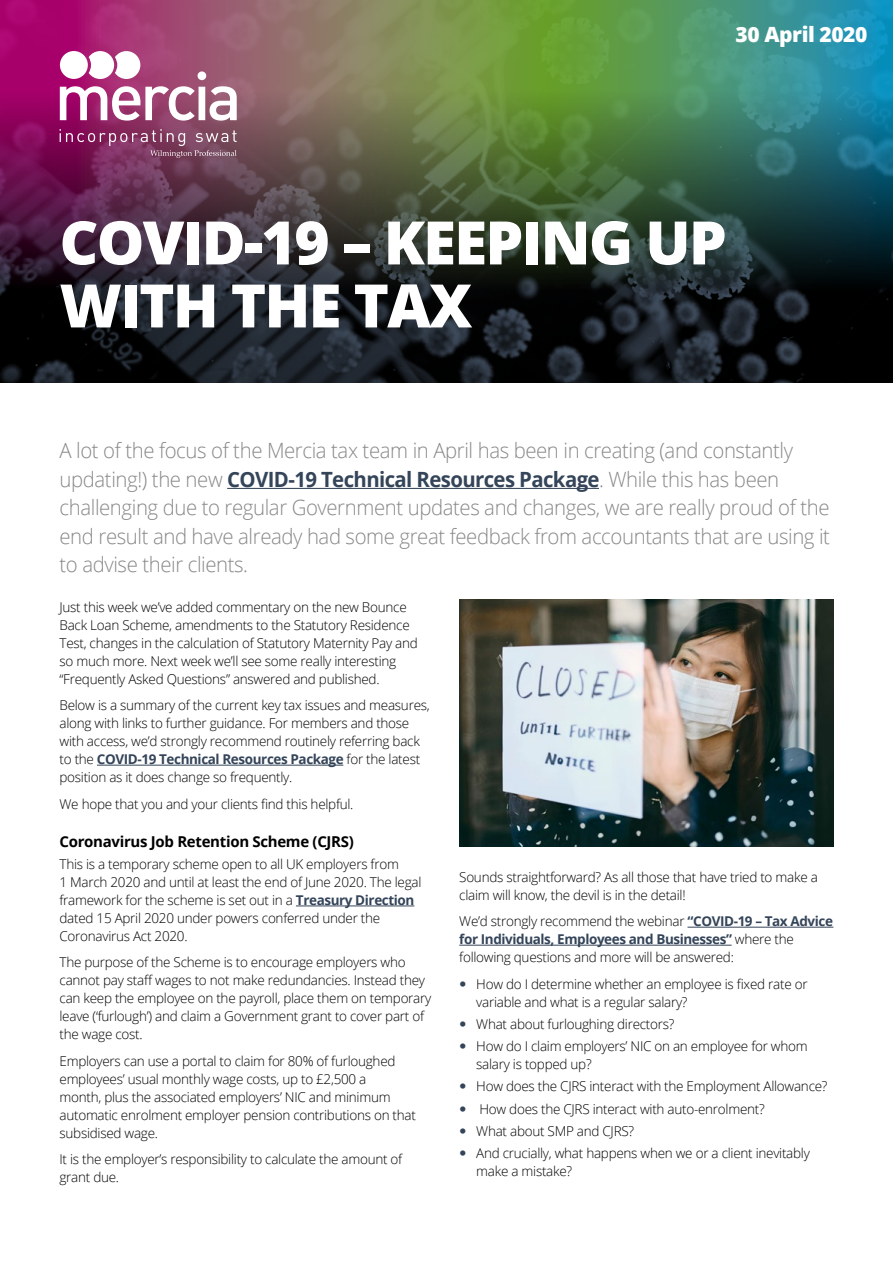
<style>
.page{position:relative;width:893px;height:1263px;background:#fff}
.page>*{position:absolute;margin:0;border:0;box-sizing:border-box;transform-origin:0 0}
.t1{font:800 60px/63px "Open Sans";letter-spacing:-.03em;color:#fff}
.t2{font:300 21px/28.5px "Open Sans";letter-spacing:-.02em;color:#878787}
.t3{font:800 21px "Open Sans";letter-spacing:-.02em;color:#fff}
.t4{font:700 15px "Open Sans";letter-spacing:-.02em;color:#000}
.t5{font:300 13.5px/18px "Open Sans";letter-spacing:-.02em;color:#000}
.s1{font-weight:700;color:#344459}
</style>
<div class="page">
<svg style="left:0;top:327px;width:893px;height:56px;background:#11151a"></svg>
<img style="left:0;top:0;width:893px;height:327px">
<svg style="left:60px;top:51px;width:177px;height:70px"></svg>
<div style="left:60px;top:51px;width:28px;height:28px;background:#fff;border-radius:50%"></div>
<svg style="left:60px;top:129px;width:177px;height:29px;background:#8b466d"></svg>
<hr style="left:227px;top:488px;width:372px;height:1px;background:#344459">
<hr style="left:97px;top:765px;width:246px;height:1px;background:#344459">
<hr style="left:296px;top:905px;width:118px;height:1px;background:#344459">
<hr style="left:687px;top:927px;width:146px;height:1px;background:#344459">
<hr style="left:459px;top:945px;width:273px;height:1px;background:#344459">
<img style="left:459px;top:600px;width:374px;height:246px">
<h2 class="t3" style="left:735px;top:18px;width:133px">30 April 2020</h2>
<h1 class="t1" style="left:60px;top:208px;width:669px">COVID-19 – KEEPING UP<br>WITH THE TAX</h1>
<p class="t2" style="left:60px;top:436px;width:772px">A lot of the focus of the Mercia tax team in April has been in creating (and constantly updating!) the new <span class="s1">COVID-19 Technical Resources Package</span>. While this has been challenging due to regular Government updates and changes, we are really proud of the end result and have already had some great feedback from accountants that are using it to advise their clients.</p>
<p class="t5" style="left:60px;top:597px;width:360px">Just this week we’ve added commentary on the new Bounce Back Loan Scheme, amendments to the Statutory Residence Test, changes in the calculation of Statutory Maternity Pay and so much more. Next week we’ll see some really interesting “Frequently Asked Questions” answered and published.</p>
<p class="t5" style="left:60px;top:696px;width:372px">Below is a summary of the current key tax issues and measures, along with links to further guidance. For members and those with access, we’d strongly recommend routinely referring back to the <span class="s1">COVID-19 Technical Resources Package</span> for the latest position as it does change so frequently.</p>
<p class="t5" style="left:60px;top:794px;width:295px">We hope that you and your clients find this helpful.</p>
<p class="t4" style="left:60px;top:831px;width:296px">Coronavirus Job Retention Scheme (CJRS)</p>
<p class="t5" style="left:60px;top:855px;width:363px">This is a temporary scheme open to all UK employers from<br>1 March 2020 and until at least the end of June 2020. The legal framework for the scheme is set out in a <span class="s1">Treasury Direction </span>dated 15 April 2020 under powers conferred under the Coronavirus Act 2020.</p>
<p class="t5" style="left:60px;top:953px;width:373px">The purpose of the Scheme is to encourage employers who cannot pay staff wages to not make redundancies. Instead they can keep the employee on the payroll, place them on temporary leave (‘furlough’) and claim a Government grant to cover part of the wage cost.</p>
<p class="t5" style="left:60px;top:1052px;width:358px">Employers can use a portal to claim for 80% of furloughed employees’ usual monthly wage costs, up to £2,500 a<br>month, plus the associated employers’ NIC and minimum automatic enrolment employer pension contributions on that subsidised wage.</p>
<p class="t5" style="left:60px;top:1150px;width:344px">It is the employer’s responsibility to calculate the amount of grant due.</p>
<p class="t5" style="left:459px;top:867px;width:360px">Sounds straightforward? As all those that have tried to make a claim will know, the devil is in the detail!</p>
<p class="t5" style="left:459px;top:912px;width:375px">We’d strongly recommend the webinar <span class="s1">“COVID-19 – Tax Advice for Individuals, Employees and Businesses”</span> where the following questions and more will be answered:</p>
<p class="t5" style="left:476px;top:974px;width:333px">How do I determine whether an employee is fixed rate or variable and what is a regular salary?</p>
<p class="t5" style="left:476px;top:1012px;width:333px;line-height:22.2px">What about furloughing directors?<br>How do I claim employers’ NIC on an employee for whom</p>
<p class="t5" style="left:476px;top:1053px;width:353px;line-height:22.2px">salary is topped up?<br>How does the CJRS interact with the Employment Allowance?<br>How does the CJRS interact with auto-enrolment?<br>What about SMP and CJRS?<br>And crucially, what happens when we or a client inevitably</p>
<p class="t5" style="left:476px;top:1162px;width:97px">make a mistake?</p>
</div>
